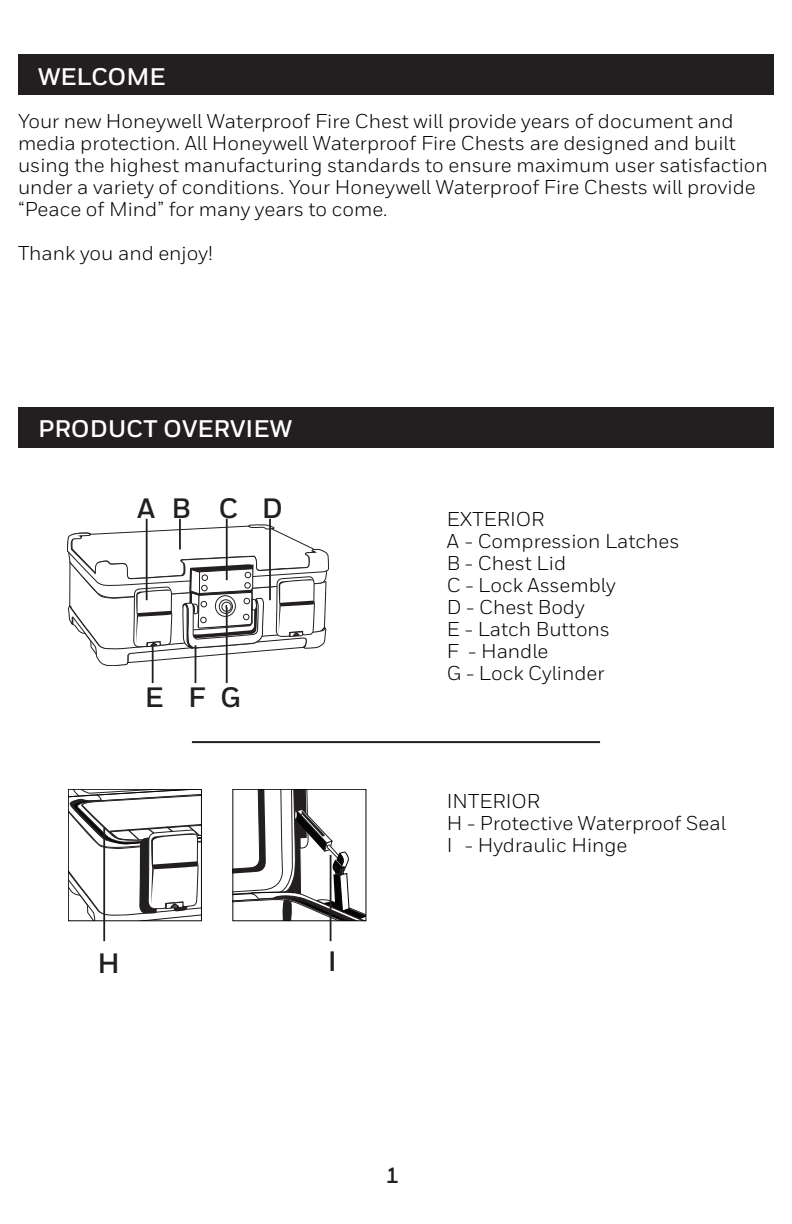
<style>
.page{position:relative;width:792px;height:1224px;background:#fff}
.page>*{position:absolute;margin:0;border:0;box-sizing:border-box;transform-origin:0 0}
.t1{font:700 28px "Honeywell Sans";color:#231f20}
.t2{font:700 24px "Honeywell Sans";color:#fff}
._1{font:700 22px "Honeywell Sans";color:#231f20}
.t3{font:20px/22px "Honeywell Sans";color:#000}
</style>
<div class="page">
<div style="left:18px;top:407px;width:756px;height:41px;background:#231f20"></div>
<div style="left:18px;top:54px;width:756px;height:41px;background:#231f20"></div>
<svg style="left:67px;top:525px;width:262px;height:147px"></svg>
<hr style="left:269px;top:519px;width:2px;height:81px;background:#231f20">
<hr style="left:146px;top:519px;width:2px;height:81px;background:#231f20">
<hr style="left:179px;top:519px;width:2px;height:30px;background:#231f20">
<hr style="left:226px;top:519px;width:2px;height:61px;background:#231f20">
<hr style="left:226px;top:607px;width:2px;height:76px;background:#231f20">
<hr style="left:195px;top:645px;width:1px;height:38px;background:#231f20">
<hr style="left:152px;top:645px;width:2px;height:38px;background:#231f20">
<svg style="left:70px;top:791px;width:130px;height:128px"></svg>
<div style="left:68px;top:789px;width:134px;height:132px;border:1px solid #050504"></div>
<svg style="left:235px;top:791px;width:129px;height:128px"></svg>
<div style="left:233px;top:789px;width:133px;height:132px;border:1px solid #050504"></div>
<hr style="left:103px;top:828px;width:2px;height:113px;background:#231f20">
<hr style="left:330px;top:855px;width:1px;height:86px;background:#231f20">
<hr style="left:192px;top:741px;width:408px;height:2px;background:#231f20">
<p class="t2" style="left:38px;top:62px;width:129px">WELCOME</p>
<p class="t3" style="left:18px;top:111px;width:751px">Your new Honeywell Waterproof Fire Chest will provide years of document and media protection. All Honeywell Waterproof Fire Chests are designed and built using the highest manufacturing standards to ensure maximum user satisfaction under a variety of conditions. Your Honeywell Waterproof Fire Chests will provide “Peace of Mind” for many years to come.</p>
<p class="t3" style="left:18px;top:243px;width:196px">Thank you and enjoy!</p>
<p class="t2" style="left:38px;top:415px;width:256px">PRODUCT OVERVIEW</p>
<p class="t1" style="left:137px;top:491px;width:20px">A</p>
<p class="t1" style="left:171px;top:491px;width:21px">B</p>
<p class="t1" style="left:219px;top:491px;width:21px">C</p>
<p class="t1" style="left:262px;top:491px;width:23px">D</p>
<p class="t1" style="left:145px;top:681px;width:20px">E</p>
<p class="t1" style="left:188px;top:681px;width:19px">F</p>
<p class="t1" style="left:220px;top:681px;width:22px">G</p>
<p class="t1" style="left:98px;top:947px;width:24px">H</p>
<p class="t1" style="left:328px;top:944px;width:11px">I</p>
<p class="t3" style="left:447px;top:508px;width:99px">EXTERIOR</p>
<p class="t3" style="left:447px;top:530px;width:234px">A - Compression Latches</p>
<p class="t3" style="left:447px;top:552px;width:121px">B - Chest Lid</p>
<p class="t3" style="left:447px;top:574px;width:170px">C - Lock Assembly</p>
<p class="t3" style="left:447px;top:596px;width:139px">D - Chest Body</p>
<p class="t3" style="left:447px;top:618px;width:165px">E - Latch Buttons</p>
<p class="t3" style="left:447px;top:640px;width:103px">F - Handle</p>
<p class="t3" style="left:447px;top:662px;width:159px">G - Lock Cylinder</p>
<p class="t3" style="left:447px;top:790px;width:95px">INTERIOR</p>
<p class="t3" style="left:447px;top:812px;width:281px">H - Protective Waterproof Seal</p>
<p class="t3" style="left:447px;top:834px;width:182px">I - Hydraulic Hinge</p>
<p class="_1" style="left:386px;top:1162px;width:15px">1</p>
</div>
